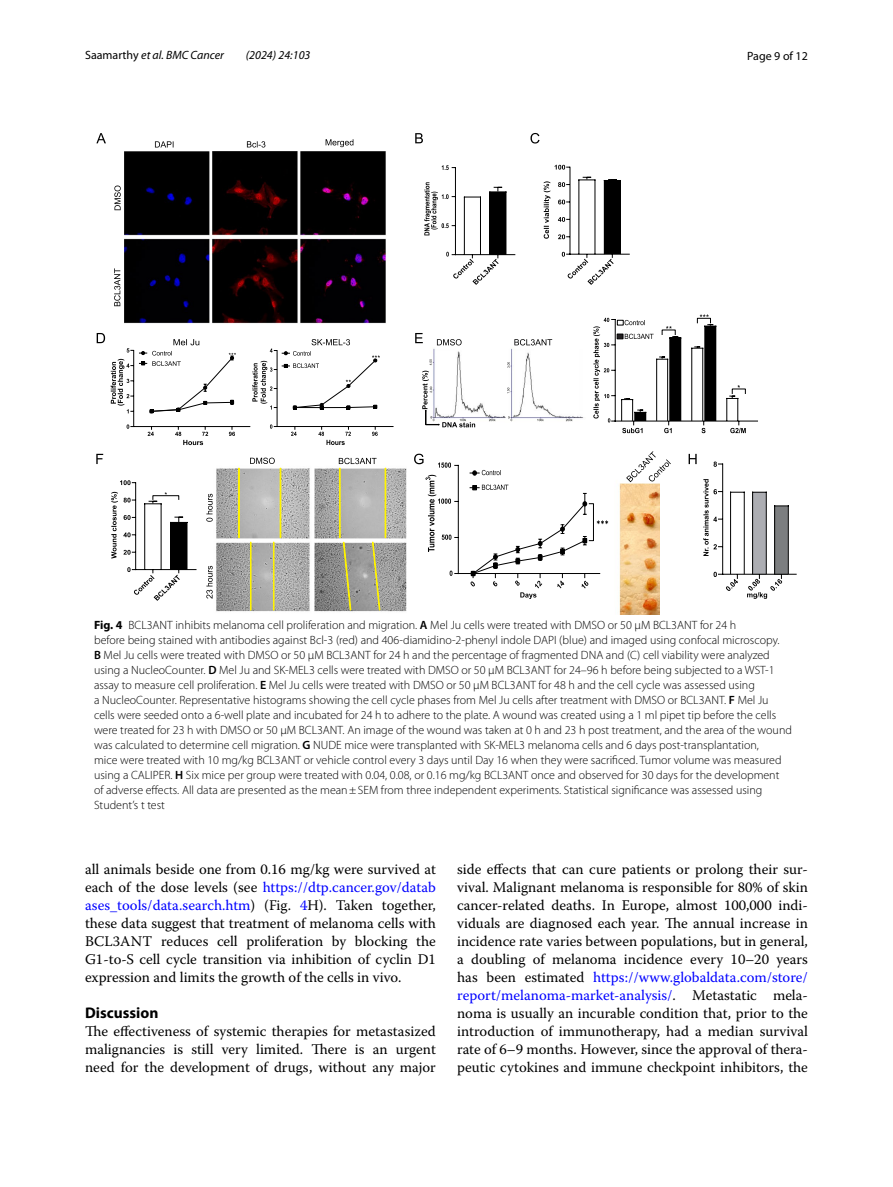
<style>
.page{position:relative;width:893px;height:1187px;background:#fff}
.page>*{position:absolute;margin:0;border:0;box-sizing:border-box;transform-origin:0 0}
.t1{font:700 15.45px "Myriad Pro";color:#000}
.t2{font:14.7px/18px "Warnock Pro";color:#000;text-align:justify}
.t3{font:300 12px/15px "Myriad Pro";color:#000}
.t4{font:italic 12px "Myriad Pro";color:#000}
.t5{font:12px "Myriad Pro";color:#000}
.s1{font-style:normal}
.s2{font-weight:700}
.s3{font-weight:600}
.s4{color:#00f}
</style>
<div class="page">
<img style="left:125px;top:151px;width:534px;height:463px">
<svg style="left:96px;top:133px;width:10px;height:10px"></svg>
<svg style="left:415px;top:133px;width:8px;height:10px"></svg>
<svg style="left:530px;top:133px;width:9px;height:10px"></svg>
<svg style="left:97px;top:333px;width:8px;height:10px"></svg>
<svg style="left:415px;top:333px;width:8px;height:10px"></svg>
<svg style="left:96px;top:454px;width:7px;height:10px"></svg>
<svg style="left:689px;top:454px;width:8px;height:10px"></svg>
<svg style="left:155px;top:141px;width:19px;height:6px"></svg>
<svg style="left:247px;top:141px;width:18px;height:6px"></svg>
<svg style="left:326px;top:139px;width:27px;height:8px"></svg>
<svg style="left:114px;top:185px;width:7px;height:25px"></svg>
<svg style="left:114px;top:268px;width:6px;height:38px"></svg>
<svg style="left:424px;top:165px;width:92px;height:120px"></svg>
<svg style="left:544px;top:165px;width:86px;height:120px"></svg>
<svg style="left:111px;top:339px;width:283px;height:106px"></svg>
<svg style="left:250px;top:457px;width:25px;height:7px"></svg>
<svg style="left:206px;top:493px;width:7px;height:28px"></svg>
<svg style="left:206px;top:566px;width:7px;height:32px"></svg>
<svg style="left:339px;top:458px;width:38px;height:6px"></svg>
<hr style="left:238px;top:468px;width:2px;height:70px;background:#fff300">
<hr style="left:280px;top:468px;width:1px;height:70px;background:#fff300">
<hr style="left:339px;top:468px;width:1px;height:70px;background:#fff300">
<hr style="left:385px;top:468px;width:1px;height:70px;background:#fff300">
<svg style="left:372px;top:541px;width:8px;height:69px"></svg>
<svg style="left:343px;top:541px;width:8px;height:69px"></svg>
<hr style="left:250px;top:542px;width:1px;height:68px;background:#fff300">
<hr style="left:273px;top:542px;width:1px;height:68px;background:#fff300">
<svg style="left:111px;top:480px;width:86px;height:121px"></svg>
<svg style="left:489px;top:419px;width:6px;height:2px"></svg>
<svg style="left:537px;top:419px;width:7px;height:2px"></svg>
<svg style="left:566px;top:419px;width:6px;height:2px"></svg>
<svg style="left:508px;top:416px;width:4px;height:5px"></svg>
<svg style="left:507px;top:387px;width:2px;height:6px"></svg>
<svg style="left:507px;top:362px;width:3px;height:6px"></svg>
<svg style="left:422px;top:359px;width:53px;height:68px"></svg>
<svg style="left:626px;top:451px;width:45px;height:31px"></svg>
<hr style="left:722px;top:574px;width:75px;height:1px;background:#000">
<hr style="left:722px;top:463px;width:1px;height:111px;background:#000">
<svg style="left:703px;top:479px;width:87px;height:119px"></svg>
<svg style="left:713px;top:461px;width:10px;height:6px"></svg>
<svg style="left:437px;top:339px;width:25px;height:6px"></svg>
<svg style="left:514px;top:339px;width:38px;height:6px"></svg>
<svg style="left:593px;top:314px;width:165px;height:119px"></svg>
<svg style="left:414px;top:453px;width:194px;height:146px"></svg>
<p class="t4" style="left:85px;top:48px;width:140px"><span class="s1">Saamarthy</span> et al. BMC Cancer</p>
<p class="t4" style="left:246px;top:48px;width:66px">(2024) 24:103</p>
<p class="t5" style="left:747px;top:48px;width:62px">Page 9 of 12</p>
<p class="t3" style="left:94px;top:618px;width:699px"><span class="s2">Fig. 4</span> BCL3ANT inhibits melanoma cell proliferation and migration. <span class="s3">A</span> Mel Ju cells were treated with DMSO or 50 μM BCL3ANT for 24 h<br>before being stained with antibodies against Bcl-3 (red) and 406-diamidino-2-phenyl indole DAPI (blue) and imaged using confocal microscopy.<br><span class="s3">B</span> Mel Ju cells were treated with DMSO or 50 μM BCL3ANT for 24 h and the percentage of fragmented DNA and (C) cell viability were analyzed using a NucleoCounter. <span class="s3">D</span> Mel Ju and SK-MEL3 cells were treated with DMSO or 50 μM BCL3ANT for 24–96 h before being subjected to a WST-1 assay to measure cell proliferation. <span class="s3">E</span> Mel Ju cells were treated with DMSO or 50 μM BCL3ANT for 48 h and the cell cycle was assessed using<br>a NucleoCounter. Representative histograms showing the cell cycle phases from Mel Ju cells after treatment with DMSO or BCL3ANT. <span class="s3">F</span> Mel Ju cells were seeded onto a 6-well plate and incubated for 24 h to adhere to the plate. A wound was created using a 1 ml pipet tip before the cells were treated for 23 h with DMSO or 50 μM BCL3ANT. An image of the wound was taken at 0 h and 23 h post treatment, and the area of the wound was calculated to determine cell migration. <span class="s3">G</span> NUDE mice were transplanted with SK-MEL3 melanoma cells and 6 days post-transplantation,<br>mice were treated with 10 mg/kg BCL3ANT or vehicle control every 3 days until Day 16 when they were sacrificed. Tumor volume was measured using a CALIPER. <span class="s3">H</span> Six mice per group were treated with 0.04, 0.08, or 0.16 mg/kg BCL3ANT once and observed for 30 days for the development of adverse effects. All data are presented as the mean±SEM from three independent experiments. Statistical significance was assessed using Student’s t test</p>
<p class="t2" style="left:85px;top:860px;width:352px">all animals beside one from 0.16 mg/kg were survived at each of the dose levels (see <span class="s4">https://dtp.cancer.gov/datab ases_tools/data.search.htm</span>) (Fig. <span class="s4">4</span>H). Taken together, these data suggest that treatment of melanoma cells with BCL3ANT reduces cell proliferation by blocking the G1-to-S cell cycle transition via inhibition of cyclin D1 expression and limits the growth of the cells in vivo.</p>
<p class="t1" style="left:85px;top:1002px;width:75px">Discussion</p>
<p class="t2" style="left:85px;top:1022px;width:352px">The effectiveness of systemic therapies for metastasized malignancies is still very limited. There is an urgent need for the development of drugs, without any major</p>
<p class="t2" style="left:457px;top:860px;width:352px">side effects that can cure patients or prolong their sur&shy;vival. Malignant melanoma is responsible for 80% of skin cancer-related deaths. In Europe, almost 100,000 indi&shy;viduals are diagnosed each year. The annual increase in incidence rate varies between populations, but in general, a doubling of melanoma incidence every 10–20 years has been estimated <span class="s4">https://www.globaldata.com/store/ report/melanoma-market-analysis/</span>. Metastatic mela&shy;noma is usually an incurable condition that, prior to the introduction of immunotherapy, had a median survival rate of 6–9 months. However, since the approval of thera&shy;peutic cytokines and immune checkpoint inhibitors, the</p>
</div>
